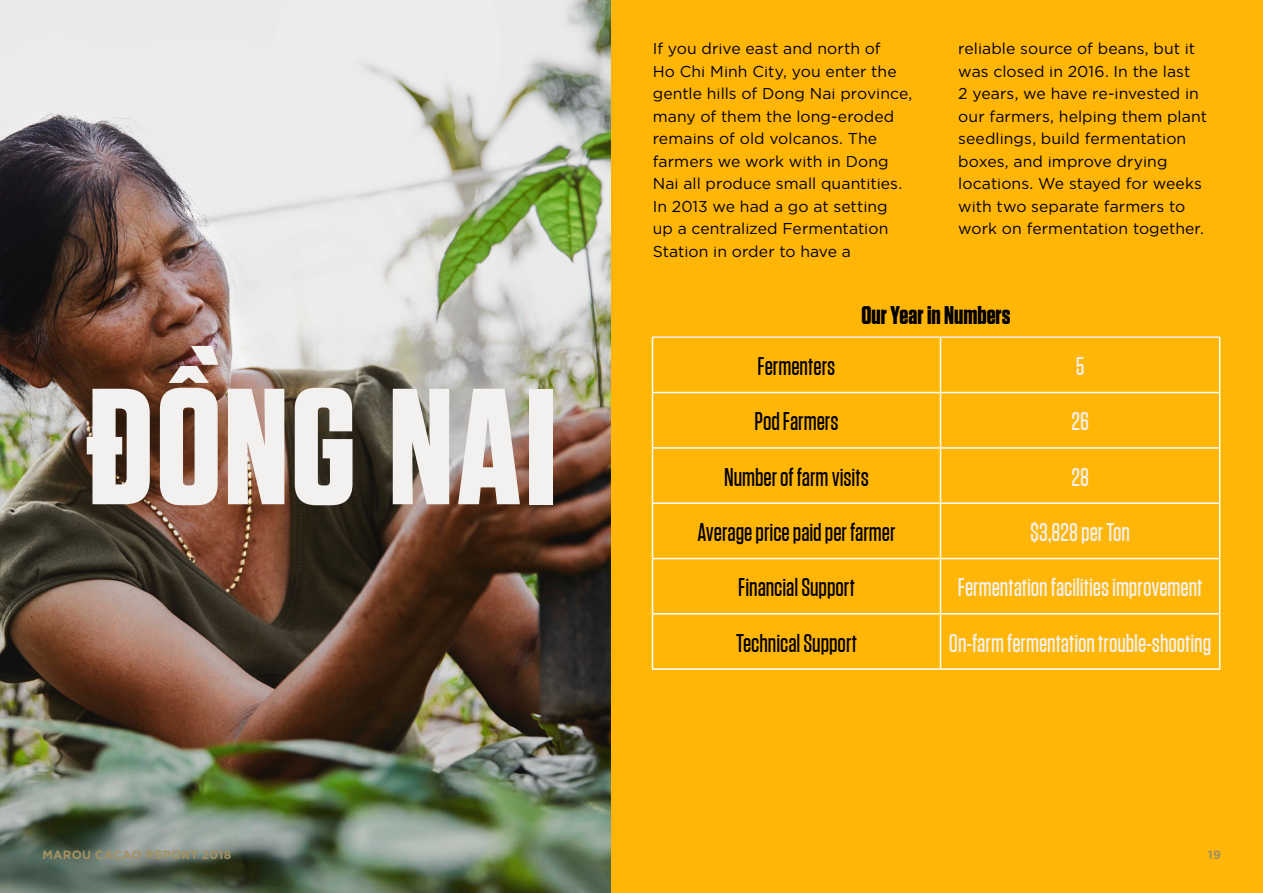
<style>
.page{position:relative;width:1263px;height:893px;background:#fff}
.page>*{position:absolute;margin:0;border:0;box-sizing:border-box;transform-origin:0 0}
.t1{font:700 165px "Tungsten";letter-spacing:.015em;color:#f2f1ef}
.t2{font:25.5px "Tungsten Medium Viet";color:#000}
.t3{font:25.5px "Tungsten Medium Viet";color:#f2f1ef}
.t4{font:700 25.5px "Tungsten";color:#000}
.t5{font:15.75px/22.5px "Gotham Vnu";letter-spacing:.005em;color:#000}
.t6{font:700 12px "Gotham Vnu";letter-spacing:.02em;color:#a39161}
</style>
<div class="page">
<div style="left:610px;top:0;width:653px;height:893px;background:#ffb607"></div>
<hr style="left:652px;top:338px;width:1px;height:54px;background:#fff">
<hr style="left:940px;top:338px;width:1px;height:54px;background:#fff">
<hr style="left:1219px;top:338px;width:1px;height:54px;background:#fff">
<hr style="left:652px;top:392px;width:288px;height:1px;background:#fff">
<hr style="left:652px;top:393px;width:1px;height:54px;background:#fff">
<hr style="left:940px;top:392px;width:280px;height:1px;background:#fff">
<hr style="left:940px;top:393px;width:1px;height:54px;background:#fff">
<hr style="left:1219px;top:393px;width:1px;height:54px;background:#fff">
<hr style="left:652px;top:447px;width:288px;height:2px;background:#fff">
<hr style="left:652px;top:449px;width:1px;height:53px;background:#fff">
<hr style="left:940px;top:447px;width:280px;height:2px;background:#fff">
<hr style="left:940px;top:449px;width:1px;height:53px;background:#fff">
<hr style="left:1219px;top:449px;width:1px;height:53px;background:#fff">
<hr style="left:652px;top:502px;width:288px;height:2px;background:#fff">
<hr style="left:652px;top:504px;width:1px;height:54px;background:#fff">
<hr style="left:940px;top:502px;width:280px;height:2px;background:#fff">
<hr style="left:940px;top:504px;width:1px;height:54px;background:#fff">
<hr style="left:1219px;top:504px;width:1px;height:54px;background:#fff">
<hr style="left:652px;top:558px;width:288px;height:1px;background:#fff">
<hr style="left:652px;top:559px;width:1px;height:54px;background:#fff">
<hr style="left:940px;top:558px;width:280px;height:1px;background:#fff">
<hr style="left:940px;top:559px;width:1px;height:54px;background:#fff">
<hr style="left:1219px;top:559px;width:1px;height:54px;background:#fff">
<hr style="left:652px;top:613px;width:288px;height:2px;background:#fff">
<hr style="left:652px;top:615px;width:1px;height:53px;background:#fff">
<hr style="left:940px;top:613px;width:280px;height:2px;background:#fff">
<hr style="left:940px;top:615px;width:1px;height:53px;background:#fff">
<hr style="left:1219px;top:615px;width:1px;height:53px;background:#fff">
<hr style="left:652px;top:668px;width:288px;height:2px;background:#fff">
<hr style="left:940px;top:668px;width:280px;height:2px;background:#fff">
<hr style="left:652px;top:336px;width:288px;height:2px;background:#f2f1ef">
<hr style="left:940px;top:336px;width:280px;height:2px;background:#f2f1ef">
<img style="left:0;top:0;width:610px;height:893px">
<p class="t5" style="left:653px;top:36px;width:261px">If you drive east and north of<br>Ho Chi Minh City, you enter the gentle hills of Dong Nai province, many of them the long-eroded remains of old volcanos. The farmers we work with in Dong<br>Nai all produce small quantities.<br>In 2013 we had a go at setting<br>up a centralized Fermentation<br>Station in order to have a</p>
<p class="t5" style="left:958px;top:36px;width:250px">reliable source of beans, but it was closed in 2016. In the last<br>2 years, we have re-invested in our farmers, helping them plant seedlings, build fermentation boxes, and improve drying locations. We stayed for weeks with two separate farmers to work on fermentation together.</p>
<h1 class="t1" style="left:87px;top:338px;width:471px">ĐỒNG NAI</h1>
<h2 class="t4" style="left:861px;top:299px;width:151px">Our Year in Numbers</h2>
<h2 class="t2" style="left:758px;top:350px;width:79px">Fermenters</h2>
<h2 class="t3" style="left:1076px;top:350px;width:10px">5</h2>
<h2 class="t2" style="left:754px;top:406px;width:86px">Pod Farmers</h2>
<h2 class="t3" style="left:1071px;top:406px;width:19px">26</h2>
<h2 class="t2" style="left:724px;top:461px;width:146px">Number of farm visits</h2>
<h2 class="t3" style="left:1071px;top:461px;width:19px">28</h2>
<h2 class="t2" style="left:697px;top:516px;width:199px">Average price paid per farmer</h2>
<h2 class="t3" style="left:1030px;top:516px;width:101px">$3,828 per Ton</h2>
<h2 class="t2" style="left:738px;top:572px;width:118px">Financial Support</h2>
<h2 class="t3" style="left:958px;top:572px;width:246px">Fermentation facilities improvement</h2>
<h2 class="t2" style="left:736px;top:627px;width:122px">Technical Support</h2>
<h2 class="t3" style="left:949px;top:627px;width:264px">On-farm fermentation trouble-shooting</h2>
<p class="t6" style="left:43px;top:846px;width:190px">MAROU CACAO REPORT 2018</p>
<p class="t6" style="left:1208px;top:846px;width:15px">19</p>
</div>
